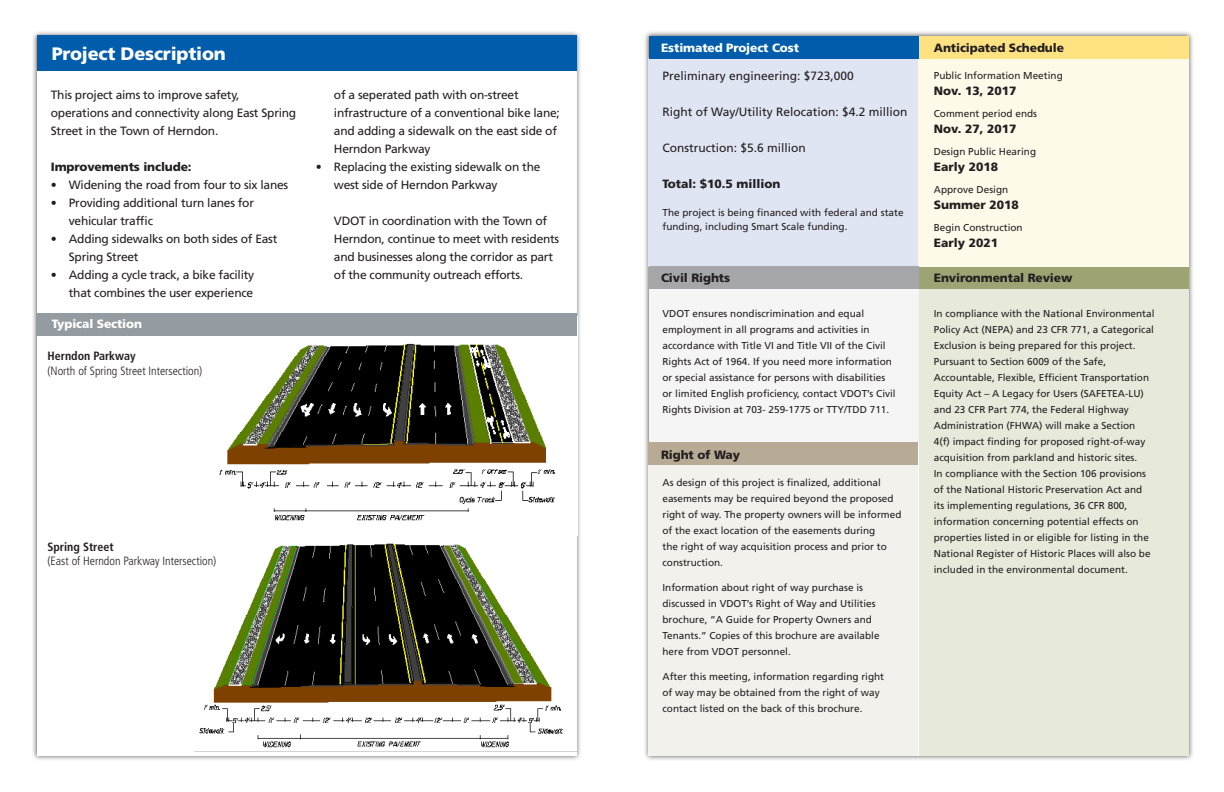
<style>
.page{position:relative;width:1224px;height:792px;background:#fff}
.page>*{position:absolute;margin:0;border:0;box-sizing:border-box;transform-origin:0 0}
.t1{font:900 18px "Frutiger LT Std";letter-spacing:-.01em;color:#fff}
.Brochure_Body_10pt_1{font:12px/18px "Frutiger LT Std";letter-spacing:-.02em;color:#231f20}
.Brochure_Body_10pt_1-2{font:900 12px "Frutiger LT Std";letter-spacing:-.01em;color:#231f20}
.Brochure_Body_10pt_1-3{font:12px "Frutiger LT Std";color:#231f20}
.t2{font:300 condensed 12px "Frutiger LT Std";color:#231f20}
.t3{font:900 12px "Frutiger LT Std";letter-spacing:-.01em;color:#fff}
.t4{font:700 condensed 12px "Frutiger LT Std";color:#231f20}
.Brochure_Body_10pt_1-4{font:10px/16px "Frutiger LT Std";color:#231f20}
</style>
<div class="page">
<div style="left:643px;top:30px;width:551px;height:732px;background:#231f20;opacity:.75"></div>
<div style="left:649px;top:58px;width:270px;height:208px;background:#e0e5f3"></div>
<div style="left:31px;top:30px;width:551px;height:732px;background:#231f20;opacity:.75"></div>
<div style="left:37px;top:36px;width:540px;height:720px;background:#fff"></div>
<div style="left:649px;top:289px;width:270px;height:153px;background:#f5f5f6"></div>
<div style="left:648px;top:465px;width:270px;height:291px;background:#f3f1ec"></div>
<div style="left:648px;top:442px;width:270px;height:23px;background:#b8ab95"></div>
<div style="left:919px;top:289px;width:270px;height:467px;background:#e7e9db"></div>
<div style="left:919px;top:266px;width:270px;height:23px;background:#9ea374"></div>
<div style="left:919px;top:58px;width:270px;height:208px;background:#fefae9"></div>
<div style="left:919px;top:36px;width:270px;height:22px;background:#ffe383"></div>
<div style="left:37px;top:35px;width:539px;height:36px;background:#015dab"></div>
<img style="left:195px;top:543px;width:382px;height:209px">
<img style="left:219px;top:343px;width:336px;height:178px">
<div style="left:649px;top:36px;width:269px;height:22px;background:#015dab"></div>
<div style="left:649px;top:266px;width:270px;height:23px;background:#a5a6aa"></div>
<div style="left:37px;top:313px;width:540px;height:23px;background:#959ca1"></div>
<p class="t1" style="left:52px;top:43px;width:176px">Project Description</p>
<p class="t3" style="left:661px;top:40px;width:139px">Estimated Project Cost</p>
<p class="Brochure_Body_10pt_1" style="left:51px;top:86px;width:247px">This project aims to improve safety, operations and connectivity along East Spring<br>Street in the Town of Herndon.</p>
<p class="Brochure_Body_10pt_1-2" style="left:51px;top:160px;width:142px">Improvements include:</p>
<p class="Brochure_Body_10pt_1" style="left:51px;top:176px;width:239px">• Widening the road from four to six lanes</p>
<p class="Brochure_Body_10pt_1" style="left:69px;top:194px;width:187px;text-indent:-18px">• Providing additional turn lanes for vehicular traffic</p>
<p class="Brochure_Body_10pt_1" style="left:69px;top:230px;width:210px;text-indent:-18px">• Adding sidewalks on both sides of East<br>Spring Street</p>
<p class="Brochure_Body_10pt_1" style="left:51px;top:266px;width:205px;text-align:right">• Adding a cycle track, a bike facility that combines the user experience</p>
<p class="t3" style="left:52px;top:316px;width:92px">Typical Section</p>
<p class="t4" style="left:48px;top:349px;width:90px">Herndon Parkway</p>
<p class="t2" style="left:48px;top:364px;width:156px">(North of Spring Street Intersection)</p>
<p class="Brochure_Body_10pt_1" style="left:334px;top:86px;width:227px">of a seperated path with on-street infrastructure of a conventional bike lane; and adding a sidewalk on the east side of Herndon Parkway</p>
<p class="Brochure_Body_10pt_1" style="left:334px;top:158px;width:208px;text-indent:-18px">• Replacing the existing sidewalk on the west side of Herndon Parkway</p>
<p class="Brochure_Body_10pt_1" style="left:334px;top:212px;width:227px">VDOT in coordination with the Town of Herndon, continue to meet with residents and businesses along the corridor as part of the community outreach efforts.</p>
<p class="t4" style="left:48px;top:540px;width:68px">Spring Street</p>
<p class="t2" style="left:48px;top:554px;width:170px">(East of Herndon Parkway Intersection)</p>
<p class="Brochure_Body_10pt_1-3" style="left:662px;top:69px;width:193px">Preliminary engineering: $723,000</p>
<p class="Brochure_Body_10pt_1-3" style="left:662px;top:105px;width:247px">Right of Way/Utility Relocation: $4.2 million</p>
<p class="Brochure_Body_10pt_1-3" style="left:662px;top:141px;width:145px">Construction: $5.6 million</p>
<p class="Brochure_Body_10pt_1-2" style="left:662px;top:176px;width:120px">Total: $10.5 million</p>
<p class="Brochure_Body_10pt_1-4" style="left:662px;top:205px;width:243px;line-height:14px">The project is being financed with federal and state funding, including Smart Scale funding.</p>
<p class="Brochure_Body_10pt_1-2" style="left:661px;top:271px;width:71px">Civil Rights</p>
<p class="Brochure_Body_10pt_1-4" style="left:662px;top:306px;width:235px">VDOT ensures nondiscrimination and equal employment in all programs and activities in accordance with Title VI and Title VII of the Civil Rights Act of 1964. If you need more information or special assistance for persons with disabilities or limited English proficiency, contact VDOT’s Civil Rights Division at 703- 259-1775 or TTY/TDD 711.</p>
<p class="Brochure_Body_10pt_1-2" style="left:661px;top:448px;width:80px">Right of Way</p>
<p class="Brochure_Body_10pt_1-4" style="left:662px;top:475px;width:240px">As design of this project is finalized, additional easements may be required beyond the proposed right of way. The property owners will be informed of the exact location of the easements during<br>the right of way acquisition process and prior to construction.</p>
<p class="Brochure_Body_10pt_1-4" style="left:662px;top:580px;width:219px">Information about right of way purchase is discussed in VDOT’s Right of Way and Utilities brochure, “A Guide for Property Owners and Tenants.” Copies of this brochure are available here from VDOT personnel.</p>
<p class="Brochure_Body_10pt_1-4" style="left:662px;top:669px;width:223px">After this meeting, information regarding right of way may be obtained from the right of way contact listed on the back of this brochure.</p>
<p class="Brochure_Body_10pt_1-2" style="left:934px;top:40px;width:132px">Anticipated Schedule</p>
<p class="Brochure_Body_10pt_1-4" style="left:934px;top:68px;width:130px">Public Information Meeting</p>
<p class="Brochure_Body_10pt_1-2" style="left:934px;top:84px;width:84px">Nov. 13, 2017</p>
<p class="Brochure_Body_10pt_1-4" style="left:934px;top:106px;width:105px">Comment period ends</p>
<p class="Brochure_Body_10pt_1-2" style="left:934px;top:122px;width:84px">Nov. 27, 2017</p>
<p class="Brochure_Body_10pt_1-4" style="left:934px;top:144px;width:104px">Design Public Hearing</p>
<p class="Brochure_Body_10pt_1-2" style="left:934px;top:160px;width:66px">Early 2018</p>
<p class="Brochure_Body_10pt_1-4" style="left:934px;top:182px;width:76px">Approve Design</p>
<p class="Brochure_Body_10pt_1-2" style="left:934px;top:198px;width:87px">Summer 2018</p>
<p class="Brochure_Body_10pt_1-4" style="left:934px;top:220px;width:90px">Begin Construction</p>
<p class="Brochure_Body_10pt_1-2" style="left:934px;top:236px;width:66px">Early 2021</p>
<p class="Brochure_Body_10pt_1-2" style="left:934px;top:271px;width:140px">Environmental Review</p>
<p class="Brochure_Body_10pt_1-4" style="left:934px;top:306px;width:222px">In compliance with the National Environmental Policy Act (NEPA) and 23 CFR 771, a Categorical Exclusion is being prepared for this project.<br>Pursuant to Section 6009 of the Safe, Accountable, Flexible, Efficient Transportation Equity Act – A Legacy for Users (SAFETEA-LU) and 23 CFR Part 774, the Federal Highway Administration (FHWA) will make a Section<br>4(f) impact finding for proposed right-of-way acquisition from parkland and historic sites.<br>In compliance with the Section 106 provisions of the National Historic Preservation Act and its implementing regulations, 36 CFR 800, information concerning potential effects on properties listed in or eligible for listing in the National Register of Historic Places will also be included in the environmental document.</p>
</div>
